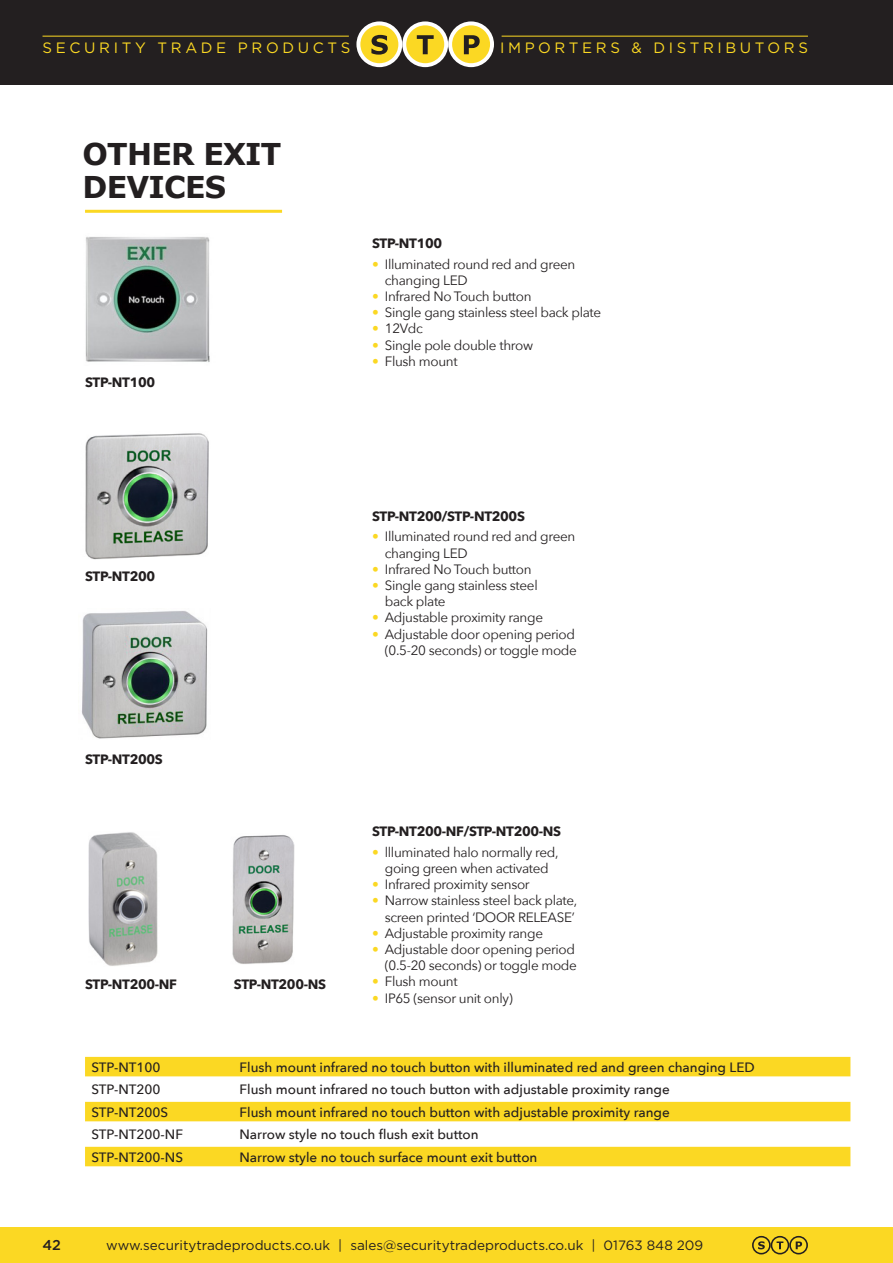
<style>
.page{position:relative;width:893px;height:1263px;background:#fff}
.page>*{position:absolute;margin:0;border:0;box-sizing:border-box;transform-origin:0 0}
.t1{font:700 30px "Verdana";letter-spacing:-.025em;color:#231f20}
.t2{font:15px "Gotham";letter-spacing:.24em;color:#fbd823}
.t3{font:500 14.25px "Gotham";color:#231f20}
.t4{font:13.5px/16.2px "Avenir Next";letter-spacing:-.025em;color:#231f20}
.t5{font:500 13.5px "Avenir Next";color:#231f20}
.t6{font:700 13.5px "Avenir Next";letter-spacing:-.025em;color:#231f20}
.t7{font:13.5px "Gotham";color:#231f20}
.s1{color:#fbd823}
</style>
<div class="page">
<div style="left:0;top:1227px;width:893px;height:36px;background:#fbd823"></div>
<svg style="left:752px;top:1236px;width:56px;height:18px"></svg>
<div style="left:0;top:0;width:893px;height:84px;background:#231f20"></div>
<svg style="left:356px;top:21px;width:138px;height:46px"></svg>
<hr style="left:43px;top:36px;width:306px;height:1px;background:#fbd823">
<hr style="left:502px;top:36px;width:306px;height:1px;background:#fbd823">
<hr style="left:85px;top:210px;width:197px;height:3px;background:#fbd823">
<div style="left:85px;top:1057px;width:765px;height:19px;background:#fbd823"></div>
<div style="left:85px;top:1102px;width:765px;height:19px;background:#fbd823"></div>
<div style="left:85px;top:1147px;width:765px;height:19px;background:#fbd823"></div>
<img style="left:85px;top:237px;width:125px;height:126px">
<img style="left:85px;top:433px;width:124px;height:127px">
<img style="left:232px;top:835px;width:63px;height:129px">
<img style="left:88px;top:832px;width:70px;height:134px">
<img style="left:81px;top:611px;width:127px;height:128px">
<p class="t2" style="left:43px;top:39px;width:309px">SECURITY TRADE PRODUCTS</p>
<p class="t2" style="left:500px;top:39px;width:309px">IMPORTERS &amp; DISTRIBUTORS</p>
<p class="t1" style="left:83px;top:134px;width:200px">OTHER EXIT</p>
<p class="t1" style="left:83px;top:167px;width:145px">DEVICES</p>
<p class="t6" style="left:85px;top:370px;width:72px">STP-NT100</p>
<p class="t6" style="left:372px;top:232px;width:72px">STP-NT100</p>
<p class="t4" style="left:372px;top:255px;width:205px"><span class="s1">•</span> Illuminated round red and green</p>
<p class="t4" style="left:385px;top:271px;width:84px">changing LED</p>
<p class="t4" style="left:372px;top:288px;width:161px"><span class="s1">•</span> Infrared No Touch button</p>
<p class="t4" style="left:372px;top:304px;width:231px"><span class="s1">•</span> Single gang stainless steel back plate</p>
<p class="t4" style="left:372px;top:320px;width:52px"><span class="s1">•</span> 12Vdc</p>
<p class="t4" style="left:372px;top:336px;width:163px"><span class="s1">•</span> Single pole double throw</p>
<p class="t4" style="left:372px;top:352px;width:87px"><span class="s1">•</span> Flush mount</p>
<p class="t6" style="left:85px;top:565px;width:72px">STP-NT200</p>
<p class="t6" style="left:85px;top:748px;width:79px">STP-NT200S</p>
<p class="t6" style="left:85px;top:972px;width:94px">STP-NT200-NF</p>
<p class="t6" style="left:234px;top:972px;width:94px">STP-NT200-NS</p>
<p class="t6" style="left:372px;top:505px;width:154px">STP-NT200/STP-NT200S</p>
<p class="t4" style="left:372px;top:528px;width:205px"><span class="s1">•</span> Illuminated round red and green</p>
<p class="t4" style="left:385px;top:544px;width:84px">changing LED</p>
<p class="t4" style="left:372px;top:560px;width:161px"><span class="s1">•</span> Infrared No Touch button</p>
<p class="t4" style="left:385px;top:577px;width:154px;text-indent:-13px"><span class="s1">•</span> Single gang stainless steel back plate</p>
<p class="t4" style="left:372px;top:609px;width:172px"><span class="s1">•</span> Adjustable proximity range</p>
<p class="t4" style="left:372px;top:625px;width:205px"><span class="s1">•</span> Adjustable door opening period</p>
<p class="t4" style="left:385px;top:641px;width:194px">(0.5-20 seconds) or toggle mode</p>
<p class="t6" style="left:372px;top:820px;width:191px">STP-NT200-NF/STP-NT200-NS</p>
<p class="t4" style="left:372px;top:843px;width:188px;text-align:center"><span class="s1">•</span> llluminated halo normally red, going green when activated</p>
<p class="t4" style="left:372px;top:876px;width:159px"><span class="s1">•</span> Infrared proximity sensor</p>
<p class="t4" style="left:372px;top:892px;width:207px"><span class="s1">•</span> Narrow stainless steel back plate,</p>
<p class="t4" style="left:385px;top:908px;width:191px">screen printed ‘DOOR RELEASE’</p>
<p class="t4" style="left:372px;top:924px;width:172px"><span class="s1">•</span> Adjustable proximity range</p>
<p class="t4" style="left:372px;top:941px;width:205px"><span class="s1">•</span> Adjustable door opening period</p>
<p class="t4" style="left:385px;top:957px;width:194px">(0.5-20 seconds) or toggle mode</p>
<p class="t4" style="left:372px;top:973px;width:87px"><span class="s1">•</span> Flush mount</p>
<p class="t4" style="left:372px;top:989px;width:142px"><span class="s1">•</span> IP65 (sensor unit only)</p>
<p class="t3" style="left:43px;top:1236px;width:20px">42</p>
<p class="t5" style="left:91px;top:1055px;width:71px">STP-NT100</p>
<p class="t5" style="left:240px;top:1055px;width:517px">Flush mount infrared no touch button with illuminated red and green changing LED</p>
<p class="t5" style="left:91px;top:1078px;width:71px">STP-NT200</p>
<p class="t5" style="left:240px;top:1078px;width:432px">Flush mount infrared no touch button with adjustable proximity range</p>
<p class="t5" style="left:91px;top:1100px;width:78px">STP-NT200S</p>
<p class="t5" style="left:240px;top:1100px;width:432px">Flush mount infrared no touch button with adjustable proximity range</p>
<p class="t5" style="left:91px;top:1123px;width:93px">STP-NT200-NF</p>
<p class="t5" style="left:240px;top:1123px;width:240px">Narrow style no touch flush exit button</p>
<p class="t5" style="left:91px;top:1145px;width:93px">STP-NT200-NS</p>
<p class="t5" style="left:240px;top:1145px;width:299px">Narrow style no touch surface mount exit button</p>
<p class="t7" style="left:106px;top:1236px;width:599px">www.securitytradeproducts.co.uk | sales@securitytradeproducts.co.uk | 01763 848 209</p>
</div>
